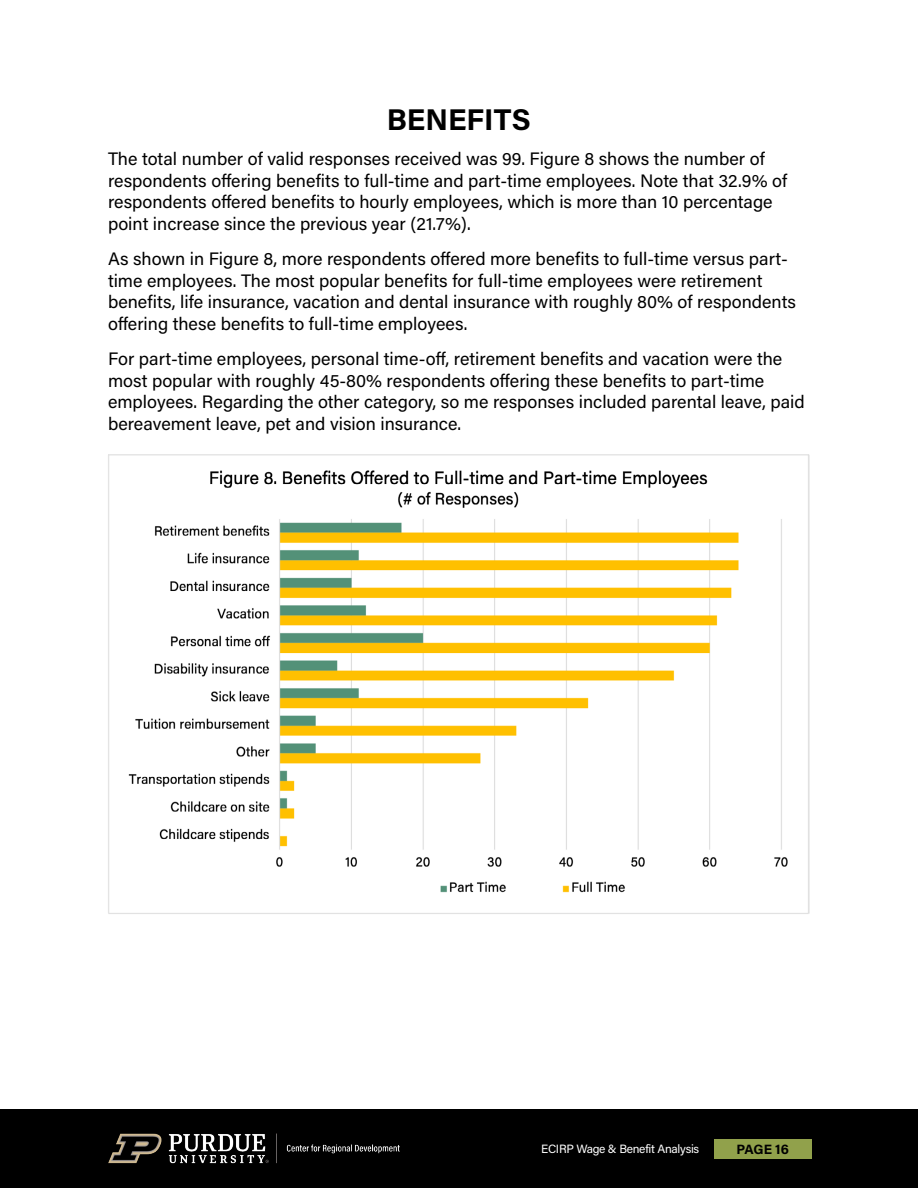
<style>
.page{position:relative;width:918px;height:1188px;background:#fff}
.page>*{position:absolute;margin:0;border:0;box-sizing:border-box;transform-origin:0 0}
.t1{font:700 30px "Acumin Pro";color:#000}
.t2{font:18px/21.6px "Acumin Pro";color:#000}
.t3{font:700 13.5px "Acumin Pro";letter-spacing:-.01em;color:#000}
.t4{font:12px "Acumin Pro";letter-spacing:-.025em;color:#fff}
</style>
<div class="page">
<div style="left:0;top:1109px;width:918px;height:79px;background:#000"></div>
<div style="left:714px;top:1139px;width:97px;height:20px;background:#91a14b"></div>
<img style="left:108px;top:1133px;width:292px;height:31px">
<img style="left:108px;top:454px;width:702px;height:460px">
<h1 class="t1" style="left:387px;top:98px;width:146px">BENEFITS</h1>
<p class="t2" style="left:108px;top:147px;width:681px">The total number of valid responses received was 99. Figure 8 shows the number of respondents offering benefits to full-time and part-time employees. Note that 32.9% of respondents offered benefits to hourly employees, which is more than 10 percentage point increase since the previous year (21.7%).</p>
<p class="t2" style="left:108px;top:247px;width:690px">As shown in Figure 8, more respondents offered more benefits to full-time versus part&shy;time employees. The most popular benefits for full-time employees were retirement benefits, life insurance, vacation and dental insurance with roughly 80% of respondents offering these benefits to full-time employees.</p>
<p class="t2" style="left:108px;top:347px;width:698px">For part-time employees, personal time-off, retirement benefits and vacation were the most popular with roughly 45-80% respondents offering these benefits to part-time employees. Regarding the other category, so me responses included parental leave, paid bereavement leave, pet and vision insurance.</p>
<p class="t4" style="left:541px;top:1140px;width:160px">ECIRP Wage &amp; Benefit Analysis</p>
<p class="t3" style="left:737px;top:1139px;width:54px">PAGE 16</p>
</div>
